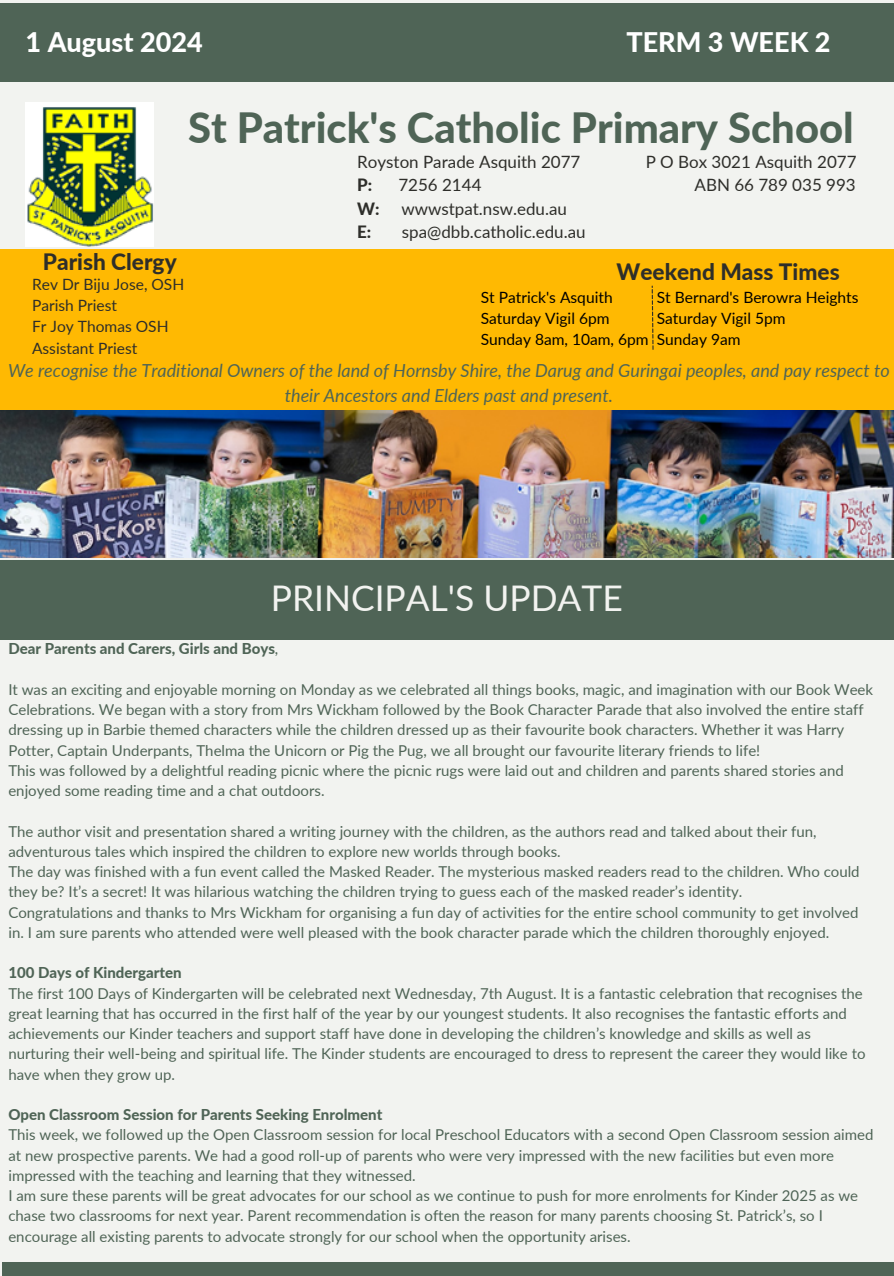
<style>
.page{position:relative;width:894px;height:1276px;background:#fff}
.page>*{position:absolute;margin:0;border:0;box-sizing:border-box;transform-origin:0 0}
.t1{font:800 41.7px "Lato";color:#4f6456}
.t2{font:35.4px "Lato";color:#f2f3f0}
.t3{font:800 27px "Lato";color:#fff}
.t4{font:800 22.65px "Lato";color:#2e2e2a}
.t5{font:italic 18px/25px "Lato";color:#4f6456;text-align:center}
.t6{font:16.95px "Lato";color:#2e2e2a}
.t7{font:800 16.95px "Lato";color:#2e2e2a}
.t8{font:15.6px "Lato";color:#000}
.t9{font:15.6px "Lato";color:#2e2e2a}
.t10{font:15px/20.2px "Lato";color:#4f6456}
.t11{font:800 15px "Lato";color:#4f6456}
.s1{font-weight:400}
</style>
<div class="page">
<div style="left:0;top:0;width:893px;height:1276px;background:#f2f3f0"></div>
<div style="left:0;top:3px;width:893px;height:79px;background:#4f6456"></div>
<img style="left:26px;top:103px;width:128px;height:144px">
<img style="left:0;top:410px;width:893px;height:148px">
<div style="left:0;top:249px;width:893px;height:161px;background:#ffb902"></div>
<svg style="left:651px;top:286px;width:2px;height:64px"></svg>
<div style="left:0;top:560px;width:893px;height:80px;background:#4f6456"></div>
<div style="left:2px;top:1262px;width:891px;height:14px;background:#4f6456"></div>
<h4 class="t3" style="left:26px;top:25px;width:179px">1 August 2024</h4>
<h4 class="t3" style="left:626px;top:25px;width:205px">TERM 3 WEEK 2</h4>
<h4 class="t1" style="left:188px;top:102px;width:667px">St Patrick's Catholic Primary School</h4>
<h5 class="t4" style="left:43px;top:248px;width:135px">Parish Clergy</h5>
<p class="t9" style="left:32px;top:274px;width:154px">Rev Dr Biju Jose, OSH</p>
<p class="t9" style="left:32px;top:296px;width:87px">Parish Priest</p>
<p class="t9" style="left:32px;top:317px;width:138px">Fr Joy Thomas OSH</p>
<p class="t9" style="left:32px;top:338px;width:107px">Assistant Priest</p>
<h1 class="t6" style="left:357px;top:151px;width:225px">Royston Parade Asquith 2077</h1>
<h1 class="t6" style="left:645px;top:151px;width:212px">P O Box 3021 Asquith 2077</h1>
<h1 class="t7" style="left:357px;top:175px;width:17px">P:</h1>
<h1 class="t6" style="left:398px;top:175px;width:85px">7256 2144</h1>
<h1 class="t6" style="left:694px;top:175px;width:163px">ABN 66 789 035 993</h1>
<h1 class="t7" style="left:357px;top:198px;width:24px">W:</h1>
<h1 class="t6" style="left:401px;top:198px;width:167px">wwwstpat.nsw.edu.au</h1>
<h1 class="t7" style="left:357px;top:221px;width:16px">E:</h1>
<h1 class="t6" style="left:401px;top:221px;width:185px">spa@dbb.catholic.edu.au</h1>
<p class="t4" style="left:616px;top:258px;width:224px">Weekend Mass Times</p>
<p class="t8" style="left:480px;top:287px;width:133px">St Patrick's Asquith</p>
<p class="t8" style="left:480px;top:308px;width:130px">Saturday Vigil 6pm</p>
<p class="t8" style="left:480px;top:330px;width:169px">Sunday 8am, 10am, 6pm</p>
<p class="t8" style="left:656px;top:287px;width:203px">St Bernard's Berowra Heights</p>
<p class="t8" style="left:656px;top:308px;width:130px">Saturday Vigil 5pm</p>
<p class="t8" style="left:656px;top:330px;width:85px">Sunday 9am</p>
<p class="t5" style="left:8px;top:358px;width:883px">We recognise the Traditional Owners of the land of Hornsby Shire, the Darug and Guringai peoples, and pay respect to their Ancestors and Elders past and present.</p>
<h5 class="t2" style="left:271px;top:576px;width:353px">PRINCIPAL'S UPDATE</h5>
<h2 class="t11" style="left:8px;top:639px;width:271px">Dear Parents and Carers, Girls and Boys<span class="s1">,</span></h2>
<p class="t10" style="left:8px;top:679px;width:866px">It was an exciting and enjoyable morning on Monday as we celebrated all things books, magic, and imagination with our Book Week Celebrations. We began with a story from Mrs Wickham followed by the Book Character Parade that also involved the entire staff dressing up in Barbie themed characters while the children dressed up as their favourite book characters. Whether it was Harry Potter, Captain Underpants, Thelma the Unicorn or Pig the Pug, we all brought our favourite literary friends to life!</p>
<p class="t10" style="left:8px;top:760px;width:836px">This was followed by a delightful reading picnic where the picnic rugs were laid out and children and parents shared stories and enjoyed some reading time and a chat outdoors.</p>
<p class="t10" style="left:8px;top:821px;width:809px">The author visit and presentation shared a writing journey with the children, as the authors read and talked about their fun, adventurous tales which inspired the children to explore new worlds through books.</p>
<p class="t10" style="left:8px;top:861px;width:852px">The day was finished with a fun event called the Masked Reader. The mysterious masked readers read to the children. Who could they be? It’s a secret! It was hilarious watching the children trying to guess each of the masked reader’s identity.</p>
<p class="t10" style="left:8px;top:902px;width:851px">Congratulations and thanks to Mrs Wickham for organising a fun day of activities for the entire school community to get involved in. I am sure parents who attended were well pleased with the book character parade which the children thoroughly enjoyed.</p>
<p class="t11" style="left:8px;top:963px;width:175px">100 Days of Kindergarten</p>
<p class="t10" style="left:8px;top:983px;width:858px">The first 100 Days of Kindergarten will be celebrated next Wednesday, 7th August. It is a fantastic celebration that recognises the great learning that has occurred in the first half of the year by our youngest students. It also recognises the fantastic efforts and achievements our Kinder teachers and support staff have done in developing the children’s knowledge and skills as well as nurturing their well-being and spiritual life. The Kinder students are encouraged to dress to represent the career they would like to have when they grow up.</p>
<p class="t11" style="left:8px;top:1105px;width:375px">Open Classroom Session for Parents Seeking Enrolment</p>
<p class="t10" style="left:8px;top:1124px;width:866px">This week, we followed up the Open Classroom session for local Preschool Educators with a second Open Classroom session aimed at new prospective parents. We had a good roll-up of parents who were very impressed with the new facilities but even more impressed with the teaching and learning that they witnessed.</p>
<p class="t10" style="left:8px;top:1185px;width:850px">I am sure these parents will be great advocates for our school as we continue to push for more enrolments for Kinder 2025 as we chase two classrooms for next year. Parent recommendation is often the reason for many parents choosing St. Patrick’s, so I encourage all existing parents to advocate strongly for our school when the opportunity arises.</p>
</div>
